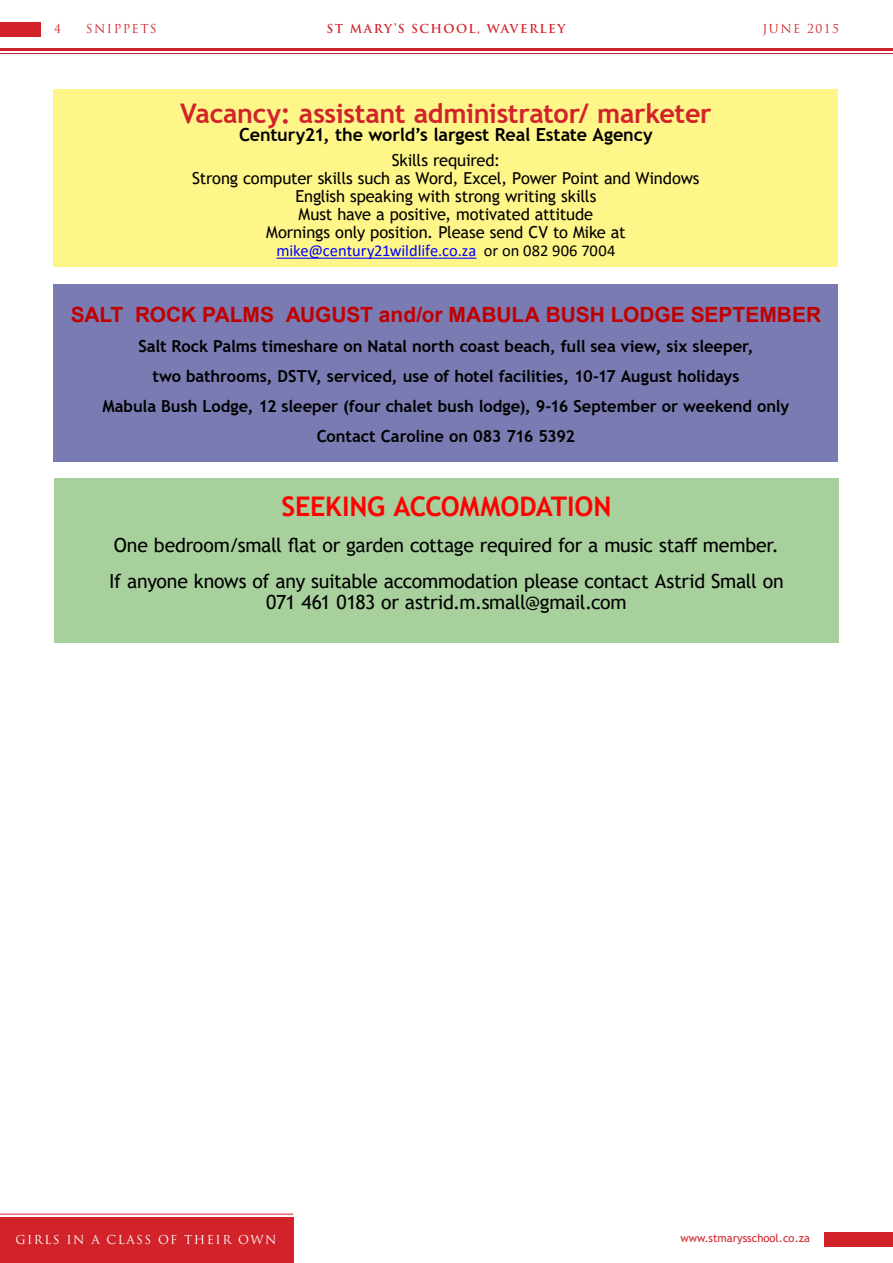
<style>
.page{position:relative;width:893px;height:1263px;background:#fff}
.page>*{position:absolute;margin:0;border:0;box-sizing:border-box;transform-origin:0 0}
.t1{font:700 27px "Trebuchet MS";letter-spacing:-.01em;color:#d2232a}
.t2{font:700 27px "Trebuchet MS";letter-spacing:-.01em;color:#f00}
.t3{font:700 21px "Arial";letter-spacing:-.005em;color:#c00000}
.t4{font:19.5px/36px "Trebuchet MS";letter-spacing:-.015em;color:#000}
.t5{font:700 18px "Trebuchet MS";letter-spacing:-.01em;color:#000}
.t6{font:700 16.5px/30px "Trebuchet MS";letter-spacing:-.005em;color:#000;text-align:center}
.t7{font:16.5px/18px "Trebuchet MS";letter-spacing:-.01em;color:#000;text-align:center}
.t8{font:16.5px "Calibri";letter-spacing:-.005em;color:#00f}
.t9{font:700 12px "Trajan Pro";letter-spacing:.12em;color:#d2232a}
.t10{font:12px "Trajan Pro";letter-spacing:.12em;color:#fff}
.t11{font:12px "Trajan Pro";letter-spacing:.12em;color:#d2232a}
.t12{font:11.25px "Trebuchet MS";color:#d2232a}
.s1{color:#000}
</style>
<div class="page">
<hr style="left:0;top:49px;width:893px;height:2px;background:#d2232a">
<hr style="left:0;top:53px;width:893px;height:1px;background:#d2232a">
<div style="left:0;top:23px;width:40px;height:14px;background:#d2232a"></div>
<div style="left:825px;top:1233px;width:68px;height:14px;background:#d2232a"></div>
<div style="left:0;top:1217px;width:293px;height:46px;background:#d2232a"></div>
<hr style="left:0;top:1214px;width:293px;height:1px;background:#d2232a">
<div style="left:54px;top:89px;width:784px;height:178px;background:#fff689"></div>
<hr style="left:276px;top:258px;width:200px;height:1px;background:#00f">
<div style="left:54px;top:284px;width:784px;height:178px;background:#797bb2"></div>
<div style="left:54px;top:478px;width:785px;height:165px;background:#a8d09d"></div>
<p class="t11" style="left:54px;top:21px;width:8px">4</p>
<p class="t11" style="left:86px;top:21px;width:72px">SNIPPETS</p>
<p class="t9" style="left:326px;top:21px;width:241px">ST MARY’S SCHOOL, WAVERLEY</p>
<h1 class="t1" style="left:180px;top:96px;width:533px">Vacancy: assistant administrator/ marketer</h1>
<p class="t5" style="left:239px;top:123px;width:415px">Century21, the world’s largest Real Estate Agency</p>
<p class="t7" style="left:192px;top:151px;width:509px">Skills required:<br>Strong computer skills such as Word, Excel, Power Point and Windows English speaking with strong writing skills<br>Must have a positive, motivated attitude<br>Mornings only position. Please send CV to Mike at</p>
<p class="t8" style="left:276px;top:239px;width:340px">mike@century21wildlife.co.za <span class="s1">or on 082 906 7004</span></p>
<p class="t11" style="left:762px;top:21px;width:78px">JUNE 2015</p>
<p class="t3" style="left:71px;top:299px;width:752px">SALT ROCK PALMS AUGUST and/or MABULA BUSH LODGE SEPTEMBER</p>
<p class="t6" style="left:102px;top:331px;width:689px">Salt Rock Palms timeshare on Natal north coast beach, full sea view, six sleeper,<br>two bathrooms, DSTV, serviced, use of hotel facilities, 10-17 August holidays<br>Mabula Bush Lodge, 12 sleeper (four chalet bush lodge), 9-16 September or weekend only Contact Caroline on 083 716 5392</p>
<h1 class="t2" style="left:282px;top:489px;width:331px">SEEKING ACCOMMODATION</h1>
<p class="t4" style="left:109px;top:527px;width:676px">One bedroom/small flat or garden cottage required for a music staff member.<br>If anyone knows of any suitable accommodation please contact Astrid Small on</p>
<p class="t4" style="left:266px;top:584px;width:362px">071 461 0183 or astrid.m.small@gmail.com</p>
<p class="t10" style="left:15px;top:1232px;width:263px">GIRLS IN A CLASS OF THEIR OWN</p>
<p class="t12" style="left:680px;top:1231px;width:131px">www.stmarysschool.co.za</p>
</div>
